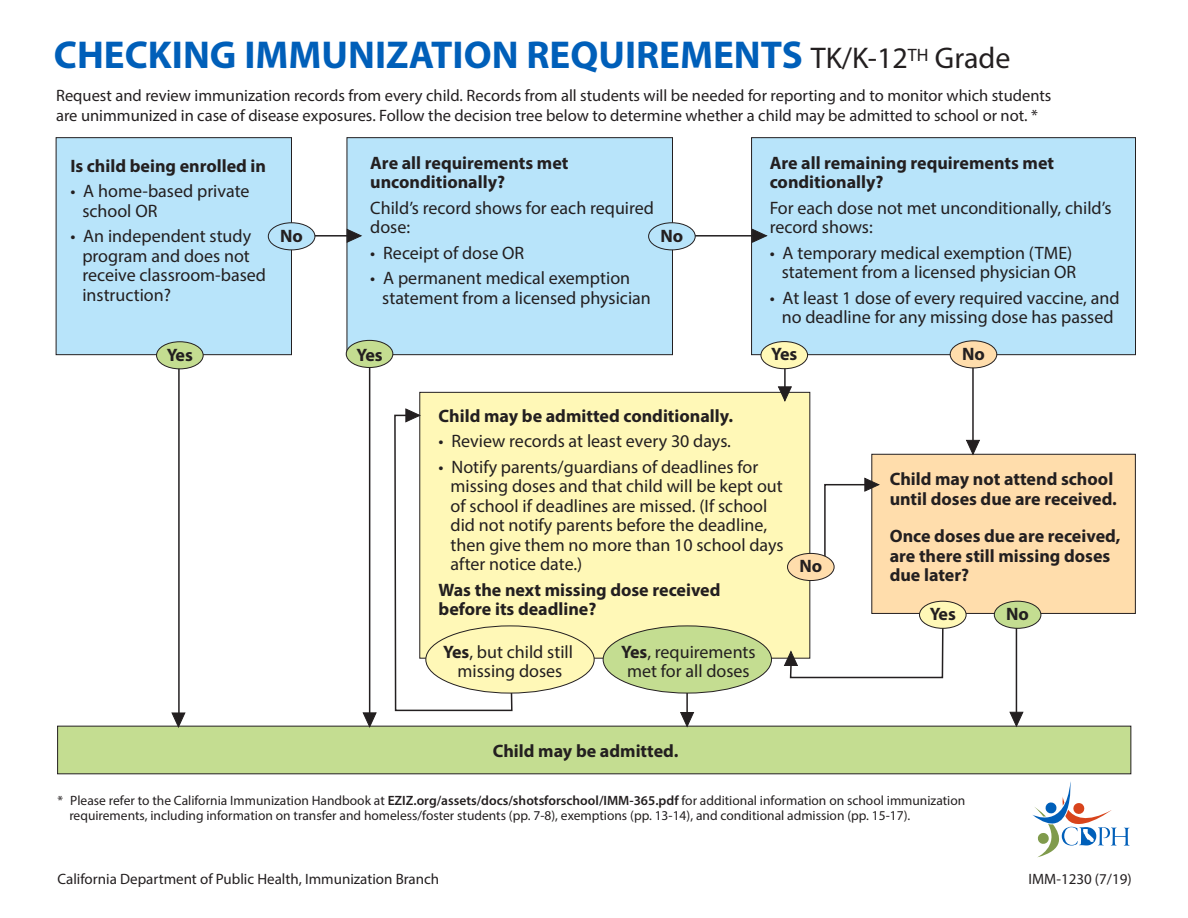
<style>
.page{position:relative;width:1188px;height:918px;background:#fff}
.page>*{position:absolute;margin:0;border:0;box-sizing:border-box;transform-origin:0 0}
.t1{font:700 39px "Myriad Pro";color:#005fb9}
.t2{font:18px/19.5px "Myriad Pro";color:#231f20}
.t3{font:700 18px/19.5px "Myriad Pro";color:#231f20}
.t4{font:16.5px/19.8px "Myriad Pro";color:#231f20}
.t5{font:15px "Myriad Pro";color:#231f20}
.t6{font:13.5px/15px "Myriad Pro";color:#231f20}
.s1{font-weight:400;font-size:30px;color:#231f20}
.s2{font-weight:700}
.s3{font-weight:600}
</style>
<div class="page">
<hr style="left:686px;top:580px;width:2px;height:135px;background:#231f20">
<hr style="left:369px;top:298px;width:1px;height:417px;background:#231f20">
<hr style="left:178px;top:278px;width:2px;height:436px;background:#231f20">
<hr style="left:1016px;top:577px;width:1px;height:138px;background:#231f20">
<div style="left:871px;top:454px;width:265px;height:160px;background:#ffddac;border:1px solid #231f20"></div>
<div style="left:56px;top:137px;width:236px;height:218px;background:#b8e4fa;border:1px solid #231f20"></div>
<div style="left:751px;top:137px;width:385px;height:218px;background:#b8e4fa;border:1px solid #231f20"></div>
<div style="left:347px;top:137px;width:326px;height:218px;background:#b8e4fa;border:1px solid #231f20"></div>
<div style="left:419px;top:392px;width:391px;height:267px;background:#fff8b7;border:1px solid #231f20"></div>
<div style="left:57px;top:726px;width:1074px;height:48px;background:#c4dd91"></div>
<div style="left:994px;top:601px;width:47px;height:27px;background:#c4dd91;border-radius:50%"></div>
<div style="left:994px;top:601px;width:47px;height:28px;border:1px solid #231f20;border-radius:50%"></div>
<div style="left:157px;top:342px;width:46px;height:27px;background:#c4dd91;border-radius:50%"></div>
<div style="left:156px;top:341px;width:48px;height:28px;border:1px solid #231f20;border-radius:50%"></div>
<svg style="left:171px;top:712px;width:15px;height:16px"></svg>
<div style="left:346px;top:340px;width:47px;height:27px;background:#c4dd91;border-radius:50%"></div>
<div style="left:346px;top:340px;width:47px;height:28px;border:1px solid #231f20;border-radius:50%"></div>
<svg style="left:362px;top:712px;width:15px;height:16px"></svg>
<hr style="left:784px;top:349px;width:2px;height:41px;background:#231f20">
<svg style="left:777px;top:386px;width:15px;height:16px"></svg>
<hr style="left:972px;top:351px;width:2px;height:90px;background:#231f20">
<svg style="left:965px;top:439px;width:15px;height:17px"></svg>
<div style="left:920px;top:601px;width:46px;height:27px;background:#fff8b7;border-radius:50%"></div>
<div style="left:919px;top:601px;width:48px;height:28px;border:1px solid #231f20;border-radius:50%"></div>
<svg style="left:680px;top:712px;width:14px;height:16px"></svg>
<svg style="left:784px;top:625px;width:160px;height:54px"></svg>
<svg style="left:824px;top:477px;width:56px;height:82px"></svg>
<div style="left:788px;top:553px;width:46px;height:28px;background:#ffddac;border-radius:50%"></div>
<div style="left:787px;top:553px;width:48px;height:28px;border:1px solid #231f20;border-radius:50%"></div>
<svg style="left:1009px;top:711px;width:15px;height:17px"></svg>
<svg style="left:394px;top:408px;width:119px;height:304px"></svg>
<div style="left:950px;top:341px;width:47px;height:27px;background:#ffddac;border-radius:50%"></div>
<div style="left:950px;top:340px;width:47px;height:28px;border:1px solid #231f20;border-radius:50%"></div>
<div style="left:761px;top:342px;width:47px;height:27px;background:#fff8b7;border-radius:50%"></div>
<div style="left:761px;top:341px;width:47px;height:28px;border:1px solid #231f20;border-radius:50%"></div>
<svg style="left:346px;top:228px;width:16px;height:15px"></svg>
<hr style="left:309px;top:235px;width:50px;height:2px;background:#231f20">
<div style="left:268px;top:223px;width:47px;height:27px;background:#b8e4fa;border-radius:50%"></div>
<div style="left:268px;top:222px;width:47px;height:28px;border:1px solid #231f20;border-radius:50%"></div>
<svg style="left:752px;top:228px;width:16px;height:15px"></svg>
<hr style="left:692px;top:235px;width:72px;height:2px;background:#231f20">
<div style="left:649px;top:223px;width:46px;height:27px;background:#b8e4fa;border-radius:50%"></div>
<div style="left:648px;top:222px;width:48px;height:28px;border:1px solid #231f20;border-radius:50%"></div>
<div style="left:426px;top:626px;width:168px;height:67px;background:#fff8b7;border-radius:50%"></div>
<div style="left:603px;top:626px;width:168px;height:67px;background:#c4dd91;border-radius:50%"></div>
<svg style="left:1032px;top:781px;width:98px;height:76px"></svg>
<h1 class="t1" style="left:54px;top:30px;width:958px">CHECKING IMMUNIZATION REQUIREMENTS <span class="s1">TK/K-12</span><sup>TH</sup> <span class="s1">Grade</span></h1>
<p class="t4" style="left:56px;top:86px;width:997px">Request and review immunization records from every child. Records from all students will be needed for reporting and to monitor which students are unimmunized in case of disease exposures. Follow the decision tree below to determine whether a child may be admitted to school or not. *</p>
<p class="t3" style="left:70px;top:155px;width:197px">Is child being enrolled in</p>
<p class="t2" style="left:82px;top:181px;width:169px;text-indent:-12px">• A home-based private school OR</p>
<p class="t2" style="left:82px;top:226px;width:185px;text-indent:-12px">• An independent study program and does not receive classroom-based instruction?</p>
<p class="t3" style="left:370px;top:152px;width:200px">Are all requirements met unconditionally?</p>
<p class="t2" style="left:370px;top:198px;width:285px">Child’s record shows for each required dose:</p>
<p class="t2" style="left:370px;top:243px;width:155px">• Receipt of dose OR</p>
<p class="t2" style="left:382px;top:268px;width:270px;text-indent:-12px">• A permanent medical exemption statement from a licensed physician</p>
<p class="t3" style="left:280px;top:225px;width:24px">No</p>
<p class="t3" style="left:661px;top:225px;width:24px">No</p>
<p class="t3" style="left:167px;top:344px;width:28px">Yes</p>
<p class="t3" style="left:356px;top:344px;width:28px">Yes</p>
<p class="t3" style="left:770px;top:152px;width:286px">Are all remaining requirements met conditionally?</p>
<p class="t2" style="left:770px;top:198px;width:343px">For each dose not met unconditionally, child’s record shows:</p>
<p class="t2" style="left:770px;top:243px;width:308px;text-align:right">• A temporary medical exemption (TME) statement from a licensed physician OR</p>
<p class="t2" style="left:770px;top:288px;width:351px;text-align:center">• At least 1 dose of every required vaccine, and no deadline for any missing dose has passed</p>
<p class="t3" style="left:771px;top:344px;width:28px">Yes</p>
<p class="t3" style="left:962px;top:343px;width:24px">No</p>
<p class="t3" style="left:439px;top:405px;width:296px">Child may be admitted conditionally.</p>
<p class="t2" style="left:439px;top:431px;width:294px">• Review records at least every 30 days.</p>
<p class="t2" style="left:451px;top:457px;width:335px;text-indent:-12px">• Notify parents/guardians of deadlines for missing doses and that child will be kept out of school if deadlines are missed. (If school did not notify parents before the deadline, then give them no more than 10 school days after notice date.)</p>
<p class="t3" style="left:439px;top:579px;width:283px">Was the next missing dose received before its deadline?</p>
<p class="t2" style="left:443px;top:641px;width:131px;text-align:center"><span class="s2">Yes</span>, but child still missing doses</p>
<p class="t2" style="left:621px;top:641px;width:136px;text-align:center"><span class="s2">Yes</span>, requirements met for all doses</p>
<p class="t3" style="left:799px;top:556px;width:24px">No</p>
<p class="t3" style="left:493px;top:740px;width:187px">Child may be admitted.</p>
<p class="t3" style="left:890px;top:469px;width:229px">Child may not attend school until doses due are received.</p>
<p class="t3" style="left:890px;top:526px;width:232px">Once doses due are received, are there still missing doses due later?</p>
<p class="t3" style="left:930px;top:604px;width:28px">Yes</p>
<p class="t3" style="left:1006px;top:604px;width:24px">No</p>
<p class="t6" style="left:69px;top:793px;width:898px;text-indent:-12px">* Please refer to the California Immunization Handbook at <span class="s3">EZIZ.org/assets/docs/shotsforschool/IMM-365.pdf</span> for additional information on school immunization requirements, including information on transfer and homeless/foster students (pp. 7-8), exemptions (pp. 13-14), and conditional admission (pp. 15-17).</p>
<p class="t5" style="left:58px;top:870px;width:383px">California Department of Public Health, Immunization Branch</p>
<p class="t5" style="left:1029px;top:870px;width:105px">IMM-1230 (7/19)</p>
</div>
